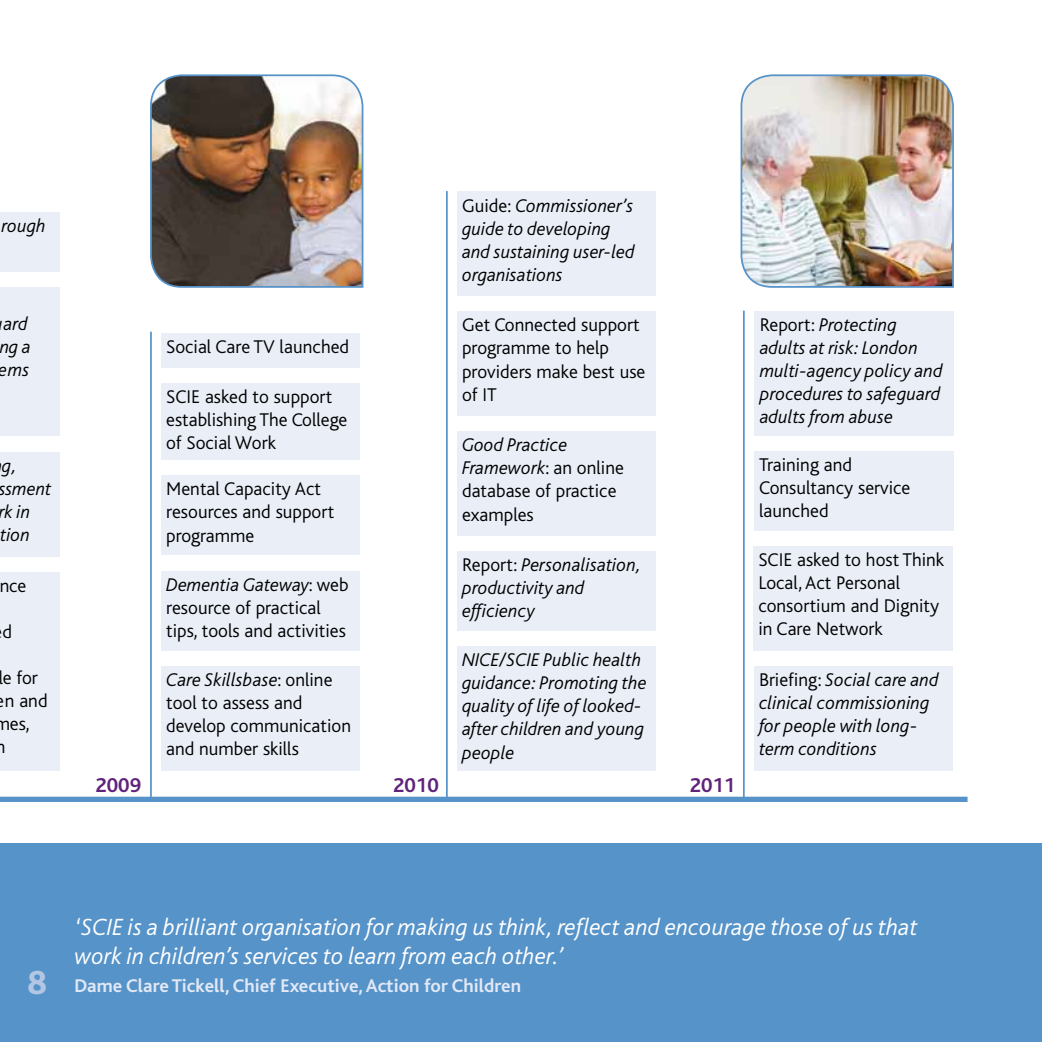
<style>
.page{position:relative;width:1042px;height:1042px;background:#fff}
.page>*{position:absolute;margin:0;border:0;box-sizing:border-box;transform-origin:0 0}
.t1{font:800 35px "Bliss";color:#b3c7e4}
.t2{font:italic 300 24.5px/29.4px "Bliss";color:#fff}
.t3{font:700 21px "Bliss";color:#60237b}
.t4{font:300 19.25px/23.1px "Bliss";color:#000}
.t5{font:italic 300 19.25px/23.1px "Bliss";color:#000}
.t6{font:700 19.25px "Bliss";color:#e2e8f5}
.s1{font-style:italic}
.s2{font-style:normal}
</style>
<div class="page">
<div style="left:0;top:843px;width:1042px;height:199px;background:#5693c9"></div>
<div style="left:0;top:797px;width:967px;height:5px;background:#5693c9"></div>
<div style="left:0;top:452px;width:59px;height:104px;background:#e9eef7"></div>
<div style="left:0;top:287px;width:59px;height:149px;background:#e9eef7"></div>
<div style="left:0;top:212px;width:59px;height:60px;background:#e9eef7"></div>
<div style="left:0;top:572px;width:59px;height:198px;background:#e9eef7"></div>
<div style="left:161px;top:384px;width:199px;height:76px;background:#e9eef7"></div>
<div style="left:161px;top:476px;width:199px;height:79px;background:#e9eef7"></div>
<div style="left:161px;top:333px;width:199px;height:35px;background:#e9eef7"></div>
<div style="left:161px;top:666px;width:199px;height:104px;background:#e9eef7"></div>
<div style="left:161px;top:571px;width:199px;height:80px;background:#e9eef7"></div>
<div style="left:457px;top:431px;width:198px;height:105px;background:#e9eef7"></div>
<div style="left:457px;top:312px;width:198px;height:104px;background:#e9eef7"></div>
<div style="left:457px;top:192px;width:198px;height:104px;background:#e9eef7"></div>
<div style="left:457px;top:646px;width:198px;height:124px;background:#e9eef7"></div>
<div style="left:457px;top:551px;width:198px;height:80px;background:#e9eef7"></div>
<div style="left:755px;top:311px;width:199px;height:124px;background:#e9eef7"></div>
<div style="left:754px;top:451px;width:199px;height:79px;background:#e9eef7"></div>
<div style="left:754px;top:666px;width:198px;height:104px;background:#e9eef7"></div>
<div style="left:753px;top:546px;width:200px;height:104px;background:#e9eef7"></div>
<hr style="left:743px;top:311px;width:2px;height:486px;background:#5693c9">
<hr style="left:150px;top:332px;width:2px;height:467px;background:#5693c9">
<hr style="left:446px;top:191px;width:2px;height:608px;background:#5693c9">
<img style="left:740px;top:74px;width:214px;height:214px">
<img style="left:150px;top:74px;width:214px;height:214px">
<p class="t5" style="left:1px;top:214px;width:46px">rough</p>
<p class="t5" style="left:-1px;top:313px;width:33px">ard ng a ems</p>
<p class="t5" style="left:-1px;top:454px;width:54px">g, ssment rk in tion</p>
<p class="t4" style="left:-1px;top:574px;width:28px">nce</p>
<p class="t4" style="left:3px;top:620px;width:11px">d</p>
<p class="t4" style="left:-5px;top:666px;width:55px">le for en and mes,<br>n</p>
<p class="t4" style="left:166px;top:335px;width:184px">Social Care TV launched</p>
<p class="t4" style="left:166px;top:386px;width:183px">SCIE asked to support establishing The College of Social Work</p>
<p class="t4" style="left:166px;top:478px;width:170px">Mental Capacity Act resources and support programme</p>
<p class="t4" style="left:166px;top:573px;width:184px"><span class="s1">Dementia Gateway</span>: web resource of practical tips, tools and activities</p>
<p class="t4" style="left:166px;top:668px;width:186px"><span class="s1">Care Skillsbase</span>: online tool to assess and develop communication and number skills</p>
<p class="t5" style="left:462px;top:194px;width:174px"><span class="s2">Guide:</span> Commissioner’s guide to developing and sustaining user-led organisations</p>
<p class="t4" style="left:462px;top:314px;width:185px">Get Connected support programme to help providers make best use of IT</p>
<p class="t4" style="left:462px;top:434px;width:163px"><span class="s1">Good Practice<br>Framework</span>: an online database of practice examples</p>
<p class="t5" style="left:462px;top:554px;width:181px"><span class="s2">Report:</span> Personalisation, productivity and efficiency</p>
<p class="t5" style="left:462px;top:649px;width:186px">NICE/SCIE Public health guidance: Promoting the quality of life of looked&shy;after children and young people</p>
<p class="t3" style="left:95px;top:774px;width:47px">2009</p>
<p class="t3" style="left:393px;top:774px;width:47px">2010</p>
<p class="t3" style="left:690px;top:774px;width:47px">2011</p>
<p class="t5" style="left:760px;top:314px;width:184px"><span class="s2">Report:</span> Protecting adults at risk: London multi-agency policy and procedures to safeguard adults from abuse</p>
<p class="t4" style="left:759px;top:453px;width:153px">Training and<br>Consultancy service launched</p>
<p class="t4" style="left:758px;top:548px;width:187px">SCIE asked to host Think<br>Local, Act Personal consortium and Dignity in Care Network</p>
<p class="t5" style="left:759px;top:668px;width:181px"><span class="s2">Briefing:</span> Social care and clinical commissioning for people with long&shy;term conditions</p>
<h1 class="t1" style="left:28px;top:964px;width:21px">8</h1>
<p class="t2" style="left:74px;top:913px;width:844px">‘SCIE is a brilliant organisation for making us think, reflect and encourage those of us that work in children’s services to learn from each other.’</p>
<p class="t6" style="left:74px;top:976px;width:448px">Dame Clare Tickell, Chief Executive, Action for Children</p>
</div>
